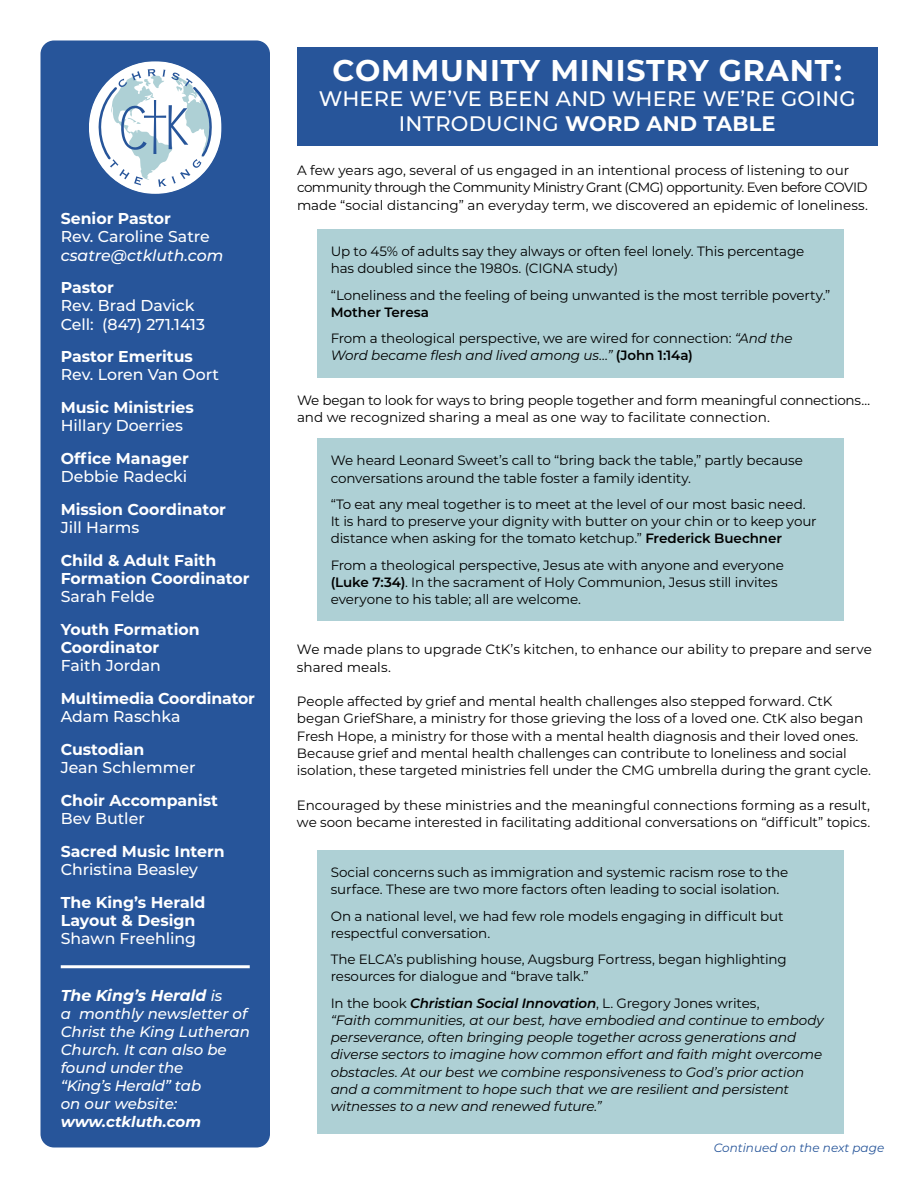
<style>
.page{position:relative;width:918px;height:1188px;background:#fff}
.page>*{position:absolute;margin:0;border:0;box-sizing:border-box;transform-origin:0 0}
.t1{font:700 30px "Montserrat";letter-spacing:.03em;color:#fff}
.t2{font:500 21px/25.2px "Montserrat";letter-spacing:.01em;color:#fff;text-align:center}
.t3{font:700 15.75px/18px "Montserrat";color:#fff}
.t4{font:500 15.75px/18px "Montserrat";color:#fff}
.t5{font:italic 500 15.75px "Montserrat";color:#fff}
.t6{font:italic 700 15.75px "Montserrat";color:#fff}
.t7{font:italic 500 15px/18px "Montserrat";color:#fff}
.t8{font:italic 700 15px "Montserrat";color:#fff}
.t9{font:13.5px/17.2px "Montserrat";letter-spacing:-.01em;color:#000}
.t10{font:italic 13.5px/17.2px "Montserrat";letter-spacing:-.01em;color:#000}
.t11{font:italic 12px "Montserrat";color:#27559a}
.s1{font-weight:500;font-size:15px}
.s2{font-weight:700}
.s3{font-weight:600}
.s4{font-style:italic}
.s5{font-weight:600;font-style:normal}
.s6{font-style:normal}
</style>
<div class="page">
<div style="left:40px;top:40px;width:230px;height:1108px;background:#27559a;border-radius:14px"></div>
<svg style="left:89px;top:61px;width:133px;height:133px"></svg>
<hr style="left:61px;top:965px;width:189px;height:3px;background:#fff">
<div style="left:297px;top:47px;width:581px;height:99px;background:#27559a"></div>
<div style="left:317px;top:230px;width:527px;height:148px;background:#aed0d5"></div>
<div style="left:317px;top:439px;width:527px;height:182px;background:#aed0d5"></div>
<div style="left:317px;top:850px;width:527px;height:284px;background:#aed0d5"></div>
<p class="t3" style="left:61px;top:209px;width:112px">Senior Pastor</p>
<p class="t4" style="left:61px;top:227px;width:151px">Rev. Caroline Satre</p>
<p class="t5" style="left:61px;top:244px;width:164px">csatre@ctkluth.com</p>
<p class="t3" style="left:61px;top:278px;width:55px">Pastor</p>
<p class="t4" style="left:61px;top:296px;width:146px">Rev. Brad Davick<br>Cell: (847) 271.1413</p>
<p class="t3" style="left:61px;top:347px;width:134px">Pastor Emeritus</p>
<p class="t4" style="left:61px;top:365px;width:160px">Rev. Loren Van Oort</p>
<p class="t3" style="left:61px;top:398px;width:135px">Music Ministries</p>
<p class="t4" style="left:61px;top:416px;width:124px">Hillary Doerries</p>
<p class="t3" style="left:61px;top:449px;width:130px">Office Manager</p>
<p class="t4" style="left:61px;top:467px;width:128px">Debbie Radecki</p>
<p class="t3" style="left:61px;top:500px;width:167px">Mission Coordinator</p>
<p class="t4" style="left:61px;top:518px;width:80px">Jill Harms</p>
<p class="t3" style="left:61px;top:551px;width:190px">Child &amp; Adult Faith<br>Formation Coordinator</p>
<p class="t4" style="left:61px;top:587px;width:96px">Sarah Felde</p>
<p class="t3" style="left:61px;top:620px;width:140px">Youth Formation<br>Coordinator</p>
<p class="t4" style="left:61px;top:656px;width:102px">Faith Jordan</p>
<p class="t3" style="left:61px;top:689px;width:196px">Multimedia Coordinator</p>
<p class="t4" style="left:61px;top:707px;width:121px">Adam Raschka</p>
<p class="t3" style="left:61px;top:740px;width:85px">Custodian</p>
<p class="t4" style="left:61px;top:758px;width:136px">Jean Schlemmer</p>
<p class="t3" style="left:61px;top:791px;width:159px">Choir Accompanist</p>
<p class="t4" style="left:61px;top:809px;width:86px">Bev Butler</p>
<p class="t3" style="left:61px;top:842px;width:166px">Sacred Music Intern</p>
<p class="t4" style="left:61px;top:860px;width:139px">Christina Beasley</p>
<p class="t3" style="left:61px;top:893px;width:146px">The King’s Herald<br>Layout &amp; Design</p>
<p class="t4" style="left:61px;top:929px;width:137px">Shawn Freehling</p>
<p class="t6" style="left:61px;top:984px;width:163px">The King’s Herald <span class="s1">is</span></p>
<p class="t7" style="left:61px;top:1004px;width:191px">a monthly newsletter of<br>Christ the King Lutheran<br>Church. It can also be found under the<br>“King’s Herald” tab<br>on our website:</p>
<p class="t8" style="left:61px;top:1111px;width:142px">www.ctkluth.com</p>
<h1 class="t1" style="left:333px;top:49px;width:511px">COMMUNITY MINISTRY GRANT:</h1>
<h2 class="t2" style="left:319px;top:85px;width:538px">WHERE WE’VE BEEN AND WHERE WE’RE GOING<br>INTRODUCING <span class="s2">WORD AND TABLE</span></h2>
<p class="t9" style="left:297px;top:161px;width:573px">A few years ago, several of us engaged in an intentional process of listening to our community through the Community Ministry Grant (CMG) opportunity. Even before COVID made “social distancing” an everyday term, we discovered an epidemic of loneliness.</p>
<p class="t9" style="left:331px;top:242px;width:475px">Up to 45% of adults say they always or often feel lonely. This percentage has doubled since the 1980s. (CIGNA study)</p>
<p class="t9" style="left:331px;top:286px;width:501px">“Loneliness and the feeling of being unwanted is the most terrible poverty.”</p>
<p class="t9" style="left:331px;top:298px;width:463px;line-height:26.2px"><span class="s3">Mother Teresa<br></span>From a theological perspective, we are wired for connection: <span class="s4">“And the</span></p>
<p class="t10" style="left:331px;top:346px;width:364px">Word became flesh and lived among us…” <span class="s5">(John 1:14a)</span></p>
<p class="t9" style="left:297px;top:391px;width:575px">We began to look for ways to bring people together and form meaningful connections… and we recognized sharing a meal as one way to facilitate connection.</p>
<p class="t9" style="left:331px;top:451px;width:474px">We heard Leonard Sweet’s call to “bring back the table,” partly because conversations around the table foster a family identity.</p>
<p class="t9" style="left:331px;top:495px;width:487px">“To eat any meal together is to meet at the level of our most basic need.<br>It is hard to preserve your dignity with butter on your chin or to keep your distance when asking for the tomato ketchup.” <span class="s3">Frederick Buechner</span></p>
<p class="t9" style="left:331px;top:556px;width:455px">From a theological perspective, Jesus ate with anyone and everyone <span class="s3">(Luke 7:34)</span>. In the sacrament of Holy Communion, Jesus still invites everyone to his table; all are welcome.</p>
<p class="t9" style="left:297px;top:640px;width:576px">We made plans to upgrade CtK’s kitchen, to enhance our ability to prepare and serve shared meals.</p>
<p class="t9" style="left:297px;top:692px;width:576px">People affected by grief and mental health challenges also stepped forward. CtK began GriefShare, a ministry for those grieving the loss of a loved one. CtK also began Fresh Hope, a ministry for those with a mental health diagnosis and their loved ones.<br>Because grief and mental health challenges can contribute to loneliness and social isolation, these targeted ministries fell under the CMG umbrella during the grant cycle.</p>
<p class="t9" style="left:297px;top:796px;width:575px">Encouraged by these ministries and the meaningful connections forming as a result, we soon became interested in facilitating additional conversations on “difficult” topics.</p>
<p class="t9" style="left:331px;top:863px;width:459px">Social concerns such as immigration and systemic racism rose to the surface. These are two more factors often leading to social isolation.</p>
<p class="t9" style="left:331px;top:907px;width:454px">On a national level, we had few role models engaging in difficult but respectful conversation.</p>
<p class="t9" style="left:331px;top:950px;width:458px">The ELCA’s publishing house, Augsburg Fortress, began highlighting resources for dialogue and “brave talk.”</p>
<p class="t10" style="left:331px;top:994px;width:495px"><span class="s6">In the book</span> <span class="s3">Christian Social Innovation</span><span class="s6">, L. Gregory Jones writes,<br></span>“Faith communities, at our best, have embodied and continue to embody perseverance, often bringing people together across generations and diverse sectors to imagine how common effort and faith might overcome obstacles. At our best we combine responsiveness to God’s prior action and a commitment to hope such that we are resilient and persistent witnesses to a new and renewed future.”</p>
<p class="t11" style="left:714px;top:1140px;width:172px">Continued on the next page</p>
</div>
